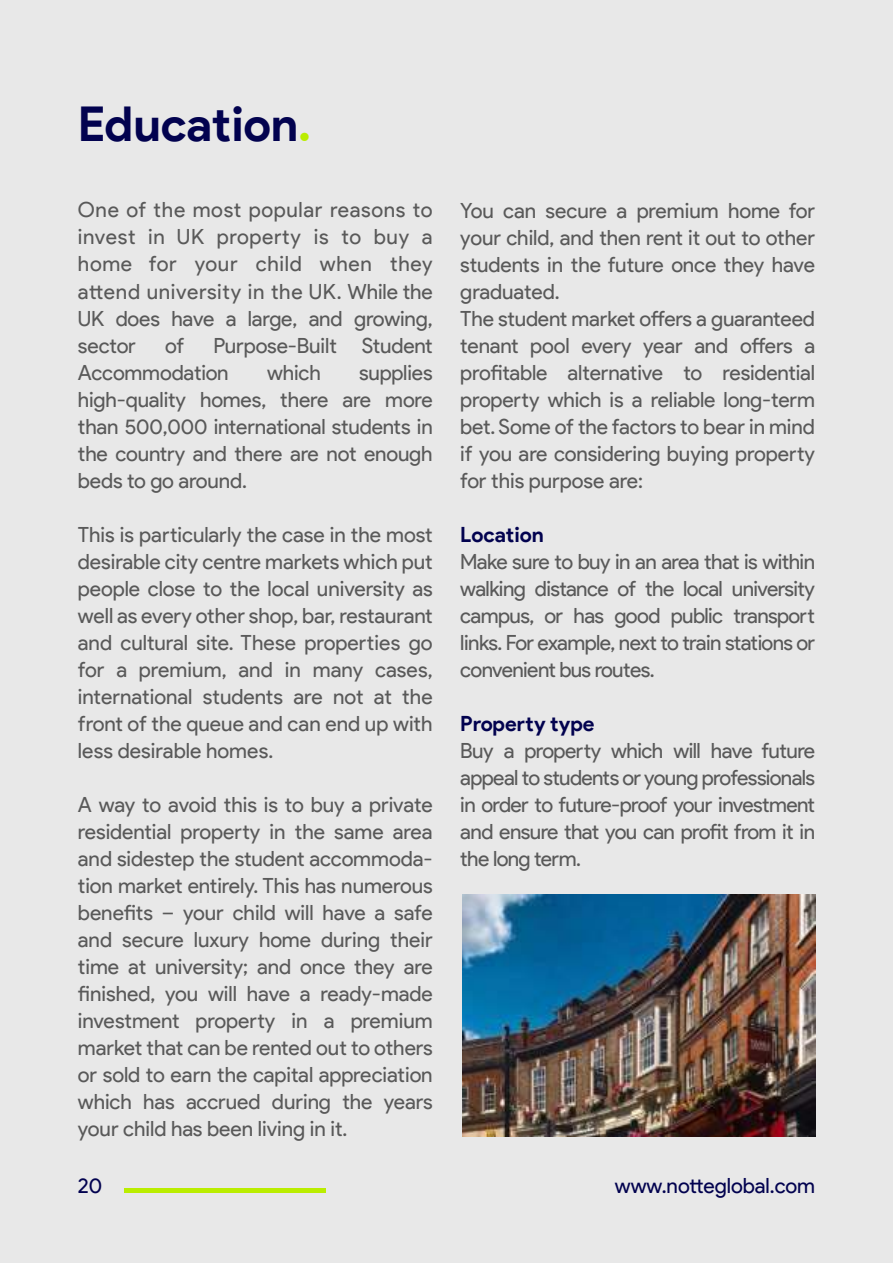
<style>
.page{position:relative;width:893px;height:1263px;background:#e8e8e8}
.page>*{position:absolute;margin:0;border:0;box-sizing:border-box;transform-origin:0 0}
.t1{font:700 48px "Product Sans";letter-spacing:-.005em;color:#02024f}
.t2{font:21px/27px "Product Sans";letter-spacing:-.005em;color:#595959;text-align:justify}
.t3{font:21px "Product Sans";color:#02024f}
.t4{font:700 21px "Product Sans";color:#02024f}
.s1{color:#baed00}
</style>
<div class="page">
<img style="left:462px;top:894px;width:353px;height:242px">
<hr style="left:124px;top:1189px;width:202px;height:4px;background:#baed00">
<h1 class="t1" style="left:78px;top:106px;width:235px">Education<span class="s1">.</span></h1>
<p class="t2" style="left:78px;top:199px;width:356px">One of the most popular reasons to invest in UK property is to buy a home for your child when they attend university in the UK. While the UK does have a large, and growing, sector</p>
<p class="t2" style="left:78px;top:334px;width:356px;text-indent:135px">Purpose-Built Student<br>Accommodation</p>
<p class="t2" style="left:165px;top:334px;width:21px">of</p>
<p class="t2" style="left:78px;top:361px;width:356px;text-indent:281px">supplies high-quality homes, there are more than 500,000 international students in the country and there are not enough beds to go around.</p>
<p class="t2" style="left:78px;top:521px;width:356px">This is particularly the case in the most desirable city centre markets which put people close to the local university as well as every other shop, bar, restaurant and cultural site. These properties go for a premium, and in many cases, international students are not at the front of the queue and can end up with less desirable homes.</p>
<p class="t2" style="left:78px;top:791px;width:356px">A way to avoid this is to buy a private residential property in the same area and sidestep the student accommoda&shy;tion market entirely. This has numerous benefits – your child will have a safe and secure luxury home during their time at university; and once they are finished, you will have a ready-made investment property in a premium market that can be rented out to others or sold to earn the capital appreciation which has accrued during the years your child has been living in it.</p>
<p class="t2" style="left:267px;top:361px;width:55px">which</p>
<p class="t2" style="left:460px;top:199px;width:356px;text-align:left">You can secure a premium home for your child, and then rent it out to other students in the future once they have graduated.<br>The student market offers a guaranteed tenant pool every year and offers a profitable alternative to residential property which is a reliable long-term bet. Some of the factors to bear in mind if you are considering buying property for this purpose are:</p>
<p class="t4" style="left:460px;top:526px;width:85px">Location</p>
<p class="t2" style="left:460px;top:548px;width:356px">Make sure to buy in an area that is within walking distance of the local university campus, or has good public transport links. For example, next to train stations or convenient bus routes.</p>
<p class="t4" style="left:460px;top:710px;width:136px">Property type</p>
<p class="t2" style="left:460px;top:737px;width:356px">Buy a property which will have future appeal to students or young professionals in order to future-proof your investment and ensure that you can profit from it in the long term.</p>
<p class="t3" style="left:78px;top:1178px;width:26px">20</p>
<p class="t3" style="left:615px;top:1174px;width:202px">www.notteglobal.com</p>
</div>
